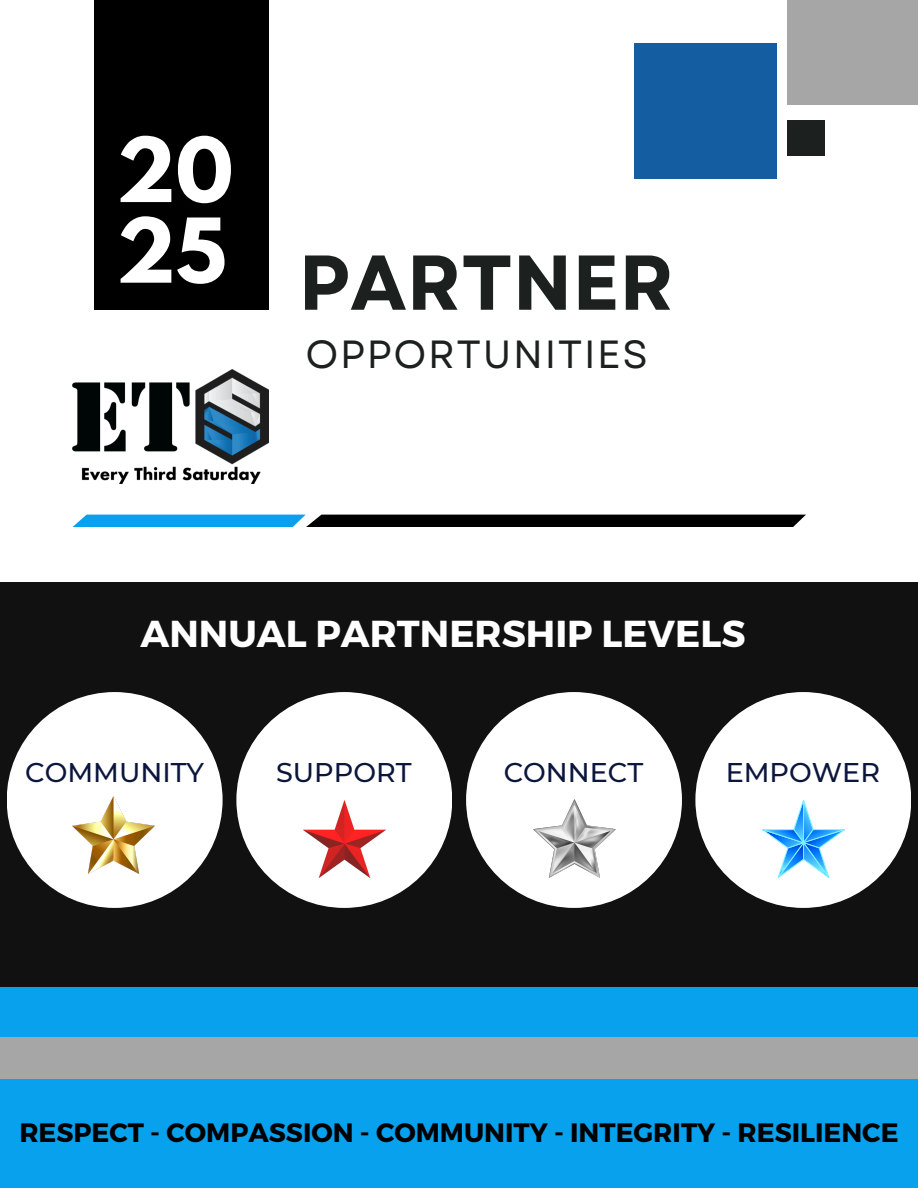
<style>
.page{position:relative;width:918px;height:1188px;background:#fff}
.page>*{position:absolute;margin:0;border:0;box-sizing:border-box;transform-origin:0 0}
.t1{font:700 79.05px "League Spartan";color:#fff}
.t2{font:700 77.55px "Garet";color:#1c2120}
.t3{font:39.3px "Garet";letter-spacing:.04em;color:#1c2120}
.t4{font:700 37.5px "Montserrat";color:#fff}
.t5{font:500 27px "Montserrat";color:#0b163d}
.t6{font:700 26.55px "Montserrat";color:#000}
</style>
<div class="page">
<svg style="left:72px;top:515px;width:734px;height:12px;background:#0c3a50"></svg>
<div style="left:94px;top:0;width:175px;height:310px;background:#000"></div>
<div style="left:0;top:835px;width:918px;height:353px;background:#08a1ed"></div>
<div style="left:0;top:1037px;width:918px;height:41px;background:#a6a6a6"></div>
<div style="left:787px;top:0;width:131px;height:105px;background:#a6a6a6"></div>
<div style="left:634px;top:43px;width:142px;height:135px;background:#145da0"></div>
<div style="left:787px;top:120px;width:38px;height:35px;background:#1c2120"></div>
<div style="left:0;top:582px;width:918px;height:405px;background:#121111"></div>
<div style="left:7px;top:692px;width:216px;height:216px;background:#fff;border-radius:50%"></div>
<div style="left:236px;top:692px;width:216px;height:216px;background:#fff;border-radius:50%"></div>
<div style="left:466px;top:692px;width:216px;height:216px;background:#fff;border-radius:50%"></div>
<div style="left:695px;top:692px;width:216px;height:216px;background:#fff;border-radius:50%"></div>
<svg style="left:762px;top:800px;width:83px;height:78px"></svg>
<img style="left:533px;top:800px;width:82px;height:78px">
<img style="left:303px;top:800px;width:82px;height:78px">
<img style="left:72px;top:796px;width:82px;height:78px">
<img style="left:73px;top:369px;width:195px;height:115px">
<p class="t1" style="left:116px;top:131px;width:118px">20</p>
<p class="t1" style="left:116px;top:212px;width:112px">25</p>
<h1 class="t2" style="left:299px;top:227px;width:377px">PARTNER</h1>
<p class="t3" style="left:306px;top:326px;width:344px">OPPORTUNITIES</p>
<h3 class="t4" style="left:141px;top:610px;width:606px">ANNUAL PARTNERSHIP LEVELS</h3>
<p class="t5" style="left:25px;top:756px;width:180px">COMMUNITY</p>
<p class="t5" style="left:276px;top:756px;width:137px">SUPPORT</p>
<p class="t5" style="left:504px;top:756px;width:141px">CONNECT</p>
<p class="t5" style="left:726px;top:756px;width:156px">EMPOWER</p>
<h2 class="t6" style="left:19px;top:1115px;width:881px">RESPECT - COMPASSION - COMMUNITY - INTEGRITY - RESILIENCE</h2>
</div>
